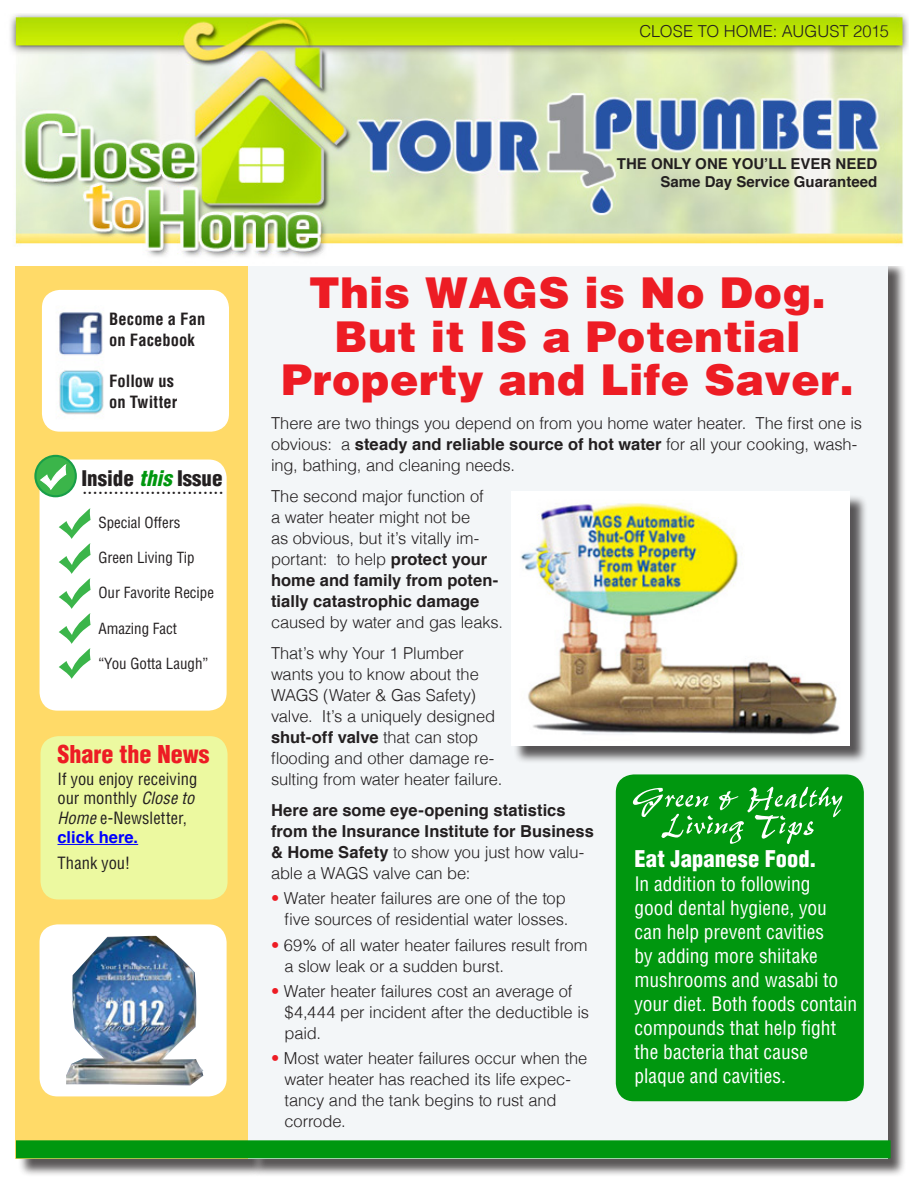
<style>
.page{position:relative;width:918px;height:1188px;background:#fff}
.page>*{position:absolute;margin:0;border:0;box-sizing:border-box;transform-origin:0 0}
.t1{font:900 43.5px/43.5px "Helvetica";color:#ed1c24;text-align:center}
.t2{font:900 condensed 24px "Helvetica";color:#ed1c24}
.p2{font:900 condensed 22.5px "Helvetica";letter-spacing:.005em;color:#fff}
.t3{font:21px "Times";color:#231f20}
.t4{font:900 condensed 21px "Helvetica";color:#231f20}
.p2-2{font:condensed 19.5px/24px "Helvetica";color:#fff}
.Body_Text{font:300 16.5px/21px "Helvetica";letter-spacing:-.01em;color:#231f20}
.Bullit_Copy{font:300 16.5px/21px "Helvetica";letter-spacing:-.01em;color:#231f20}
.Body_Text-2{font:700 16.5px/21px "Helvetica";letter-spacing:.005em;color:#231f20}
.t5{font:condensed 16.5px/19.5px "Helvetica";letter-spacing:.005em;color:#231f20}
.t6{font:700 condensed 16.5px/21px "Helvetica";letter-spacing:.005em;color:#231f20}
.t7{font:condensed 15px "Helvetica";color:#231f20}
.t8{font:700 15px/18px "Helvetica";color:#231f20;text-align:right}
.s1{font-style:italic;color:#00970f}
.s2{font-style:italic}
.s3{font-weight:700;font-stretch:normal;color:#00f}
.s4{font-weight:700}
.s5{font-weight:300}
.s6{color:#ed1c24}
</style>
<div class="page">
<div style="left:15px;top:257px;width:233px;height:901px;background:#ffda68"></div>
<div style="left:42px;top:290px;width:187px;height:142px;background:#fff;border-radius:18px"></div>
<img style="left:59px;top:312px;width:45px;height:103px">
<div style="left:40px;top:736px;width:188px;height:163px;background:#ecf9a0;border-radius:18px"></div>
<hr style="left:57px;top:844px;width:81px;height:1px;background:#00f">
<div style="left:40px;top:460px;width:187px;height:251px;background:#fff;border-radius:18px"></div>
<svg style="left:59px;top:508px;width:32px;height:171px"></svg>
<svg style="left:35px;top:456px;width:41px;height:40px"></svg>
<div style="left:34px;top:455px;width:43px;height:42px;border:2px solid #189e48;border-radius:50%"></div>
<svg style="left:39px;top:465px;width:28px;height:24px"></svg>
<div style="left:250px;top:261px;width:657px;height:916px;background:#231f20;opacity:.75"></div>
<div style="left:248px;top:259px;width:640px;height:899px;background:#f3f6f8"></div>
<div style="left:16px;top:1140px;width:875px;height:18px;background:#00970f"></div>
<div style="left:616px;top:774px;width:248px;height:327px;background:#00970f;border-radius:18px"></div>
<svg style="left:633px;top:787px;width:209px;height:57px"></svg>
<div style="left:513px;top:494px;width:355px;height:270px;background:#231f20;opacity:.75"></div>
<img style="left:511px;top:492px;width:338px;height:254px">
<img style="left:10px;top:13px;width:898px;height:253px">
<div style="left:40px;top:924px;width:187px;height:172px;background:#fff;border-radius:18px"></div>
<img style="left:66px;top:936px;width:137px;height:149px">
<p class="t6" style="left:109px;top:308px;width:98px">Become a Fan on Facebook</p>
<p class="t6" style="left:109px;top:370px;width:70px">Follow us on Twitter</p>
<p class="t4" style="left:81px;top:465px;width:143px">Inside <span class="s1">this</span> Issue</p>
<p class="t3" style="left:81px;top:467px;width:143px">...........................</p>
<p class="t7" style="left:98px;top:513px;width:84px">Special Offers</p>
<p class="t7" style="left:98px;top:548px;width:98px">Green Living Tip</p>
<p class="t7" style="left:98px;top:584px;width:117px">Our Favorite Recipe</p>
<p class="t7" style="left:98px;top:619px;width:80px">Amazing Fact</p>
<p class="t7" style="left:98px;top:654px;width:112px">“You Gotta Laugh”</p>
<p class="t2" style="left:57px;top:739px;width:153px">Share the News</p>
<p class="t5" style="left:57px;top:769px;width:141px">If you enjoy receiving our monthly <span class="s2">Close to<br>Home</span> e-Newsletter, <span class="s3">click here.</span></p>
<p class="t5" style="left:57px;top:853px;width:74px">Thank you!</p>
<p class="Body_Text" style="left:639px;top:20px;width:251px">CLOSE TO HOME: AUGUST 2015</p>
<p class="t8" style="left:617px;top:155px;width:262px">THE ONLY ONE YOU’LL EVER NEED<br>Same Day Service Guaranteed</p>
<p class="t1" style="left:281px;top:271px;width:574px">This WAGS is No Dog.<br>But it IS a Potential<br>Property and Life Saver.</p>
<p class="Body_Text" style="left:271px;top:412px;width:593px">There are two things you depend on from you home water heater. The first one is obvious: a <span class="s4">steady and reliable source of hot water</span> for all your cooking, wash&shy;ing, bathing, and cleaning needs.</p>
<p class="Body_Text" style="left:271px;top:485px;width:234px">The second major function of<br>a water heater might not be<br>as obvious, but it’s vitally im&shy;portant: to help <span class="s4">protect your home and family from poten&shy;tially catastrophic damage </span>caused by water and gas leaks.</p>
<p class="Body_Text" style="left:271px;top:642px;width:233px">That’s why Your 1 Plumber wants you to know about the<br>WAGS (Water &amp; Gas Safety) valve. It’s a uniquely designed <span class="s4">shut-off valve</span> that can stop flooding and other damage re&shy;sulting from water heater failure.</p>
<p class="Body_Text-2" style="left:271px;top:800px;width:324px">Here are some eye-opening statistics from the Insurance Institute for Business &amp; Home Safety <span class="s5">to show you just how valu&shy;able a WAGS valve can be:</span></p>
<p class="Bullit_Copy" style="left:271px;top:887px;width:299px;text-align:right"><span class="s6">•</span> Water heater failures are one of the top five sources of residential water losses.</p>
<p class="Bullit_Copy" style="left:285px;top:933px;width:305px;text-indent:-14px"><span class="s6">•</span> 69% of all water heater failures result from a slow leak or a sudden burst.</p>
<p class="Bullit_Copy" style="left:285px;top:980px;width:306px;text-indent:-14px"><span class="s6">•</span> Water heater failures cost an average of $4,444 per incident after the deductible is paid.</p>
<p class="Bullit_Copy" style="left:285px;top:1047px;width:304px;text-indent:-14px"><span class="s6">•</span> Most water heater failures occur when the water heater has reached its life expec&shy;tancy and the tank begins to rust and corrode.</p>
<p class="p2" style="left:634px;top:845px;width:184px">Eat Japanese Food.</p>
<p class="p2-2" style="left:634px;top:871px;width:224px">In addition to following<br>good dental hygiene, you can help prevent cavities<br>by adding more shiitake mushrooms and wasabi to your diet. Both foods contain compounds that help fight the bacteria that cause plaque and cavities.</p>
</div>
